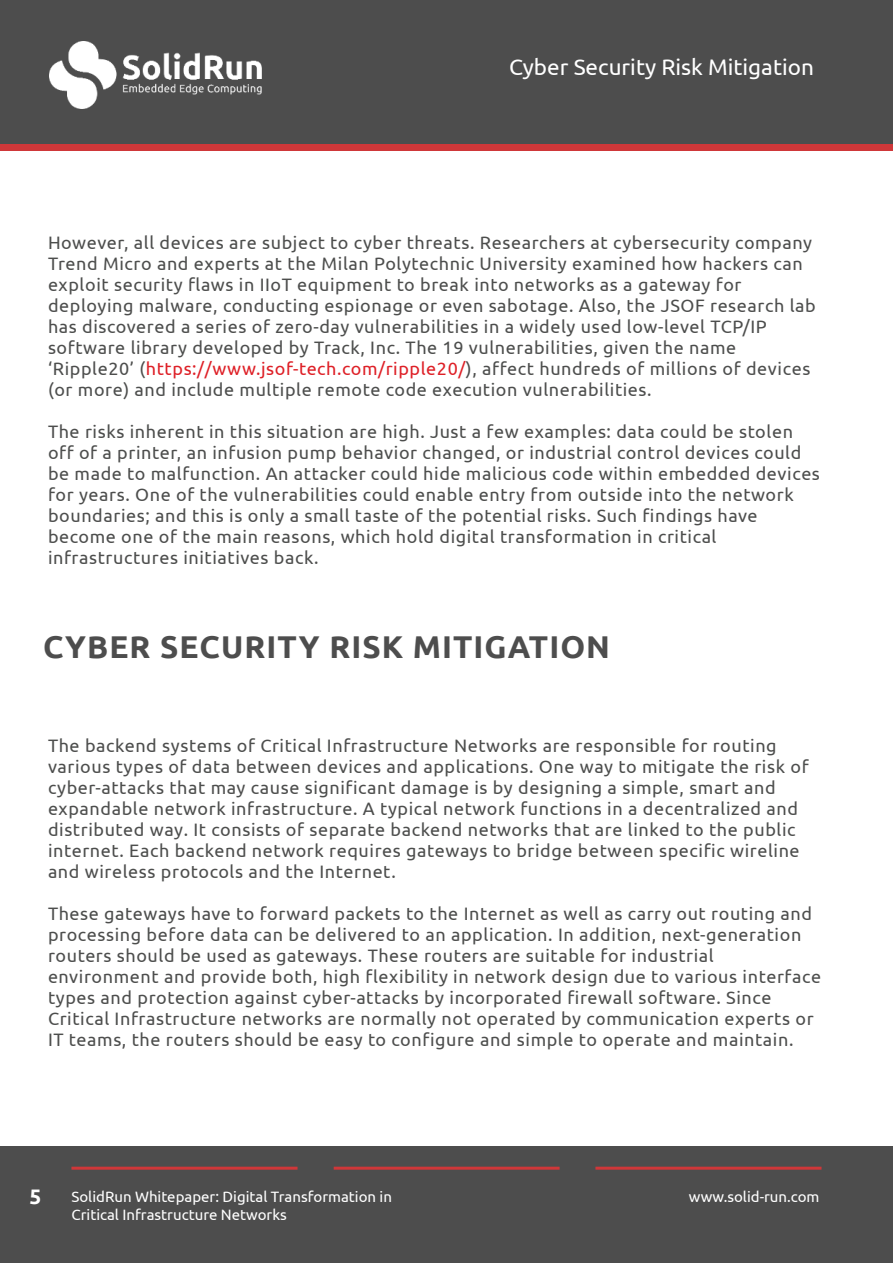
<style>
.page{position:relative;width:893px;height:1263px;background:#fff}
.page>*{position:absolute;margin:0;border:0;box-sizing:border-box;transform-origin:0 0}
.t1{font:700 31.5px "Ubuntu";letter-spacing:.035em;color:#4d4d4d}
.t2{font:22.5px "Ubuntu";color:#fff}
.t3{font:700 21px "Ubuntu";color:#fff}
.t4{font:18px/21px "Ubuntu";letter-spacing:.035em;color:#4d4e4d}
.t5{font:15px/18px "Ubuntu";color:#fff}
.s1{color:#de2027}
</style>
<div class="page">
<div style="left:0;top:0;width:893px;height:144px;background:#4d4d4d"></div>
<div style="left:0;top:144px;width:893px;height:6px;background:#cf3739"></div>
<img style="left:50px;top:41px;width:212px;height:67px">
<div style="left:0;top:1147px;width:893px;height:116px;background:#4d4d4d"></div>
<hr style="left:71px;top:1167px;width:227px;height:3px;background:#cf3739">
<hr style="left:334px;top:1167px;width:226px;height:3px;background:#cf3739">
<hr style="left:595px;top:1167px;width:226px;height:3px;background:#cf3739">
<p class="t2" style="left:509px;top:54px;width:306px">Cyber Security Risk Mitigation</p>
<p class="t4" style="left:48px;top:232px;width:769px">However, all devices are subject to cyber threats. Researchers at cybersecurity company Trend Micro and experts at the Milan Polytechnic University examined how hackers can exploit security flaws in IIoT equipment to break into networks as a gateway for deploying malware, conducting espionage or even sabotage. Also, the JSOF research lab has discovered a series of zero-day vulnerabilities in a widely used low-level TCP/IP software library developed by Track, Inc. The 19 vulnerabilities, given the name ‘Ripple20’ (<span class="s1">https://www.jsof-tech.com/ripple20/</span>), affect hundreds of millions of devices (or more) and include multiple remote code execution vulnerabilities.</p>
<p class="t4" style="left:48px;top:421px;width:773px">The risks inherent in this situation are high. Just a few examples: data could be stolen off of a printer, an infusion pump behavior changed, or industrial control devices could be made to malfunction. An attacker could hide malicious code within embedded devices for years. One of the vulnerabilities could enable entry from outside into the network boundaries; and this is only a small taste of the potential risks. Such findings have become one of the main reasons, which hold digital transformation in critical infrastructures initiatives back.</p>
<h1 class="t1" style="left:43px;top:627px;width:568px">CYBER SECURITY RISK MITIGATION</h1>
<p class="t4" style="left:48px;top:734px;width:762px">The backend systems of Critical Infrastructure Networks are responsible for routing various types of data between devices and applications. One way to mitigate the risk of cyber-attacks that may cause significant damage is by designing a simple, smart and expandable network infrastructure. A typical network functions in a decentralized and distributed way. It consists of separate backend networks that are linked to the public internet. Each backend network requires gateways to bridge between specific wireline and wireless protocols and the Internet.</p>
<p class="t4" style="left:48px;top:902px;width:775px">These gateways have to forward packets to the Internet as well as carry out routing and processing before data can be delivered to an application. In addition, next-generation routers should be used as gateways. These routers are suitable for industrial environment and provide both, high flexibility in network design due to various interface types and protection against cyber-attacks by incorporated firewall software. Since Critical Infrastructure networks are normally not operated by communication experts or IT teams, the routers should be easy to configure and simple to operate and maintain.</p>
<p class="t3" style="left:29px;top:1184px;width:13px">5</p>
<p class="t5" style="left:689px;top:1187px;width:132px">www.solid-run.com</p>
<p class="t5" style="left:71px;top:1187px;width:322px">SolidRun Whitepaper: Digital Transformation in<br>Critical Infrastructure Networks</p>
</div>
